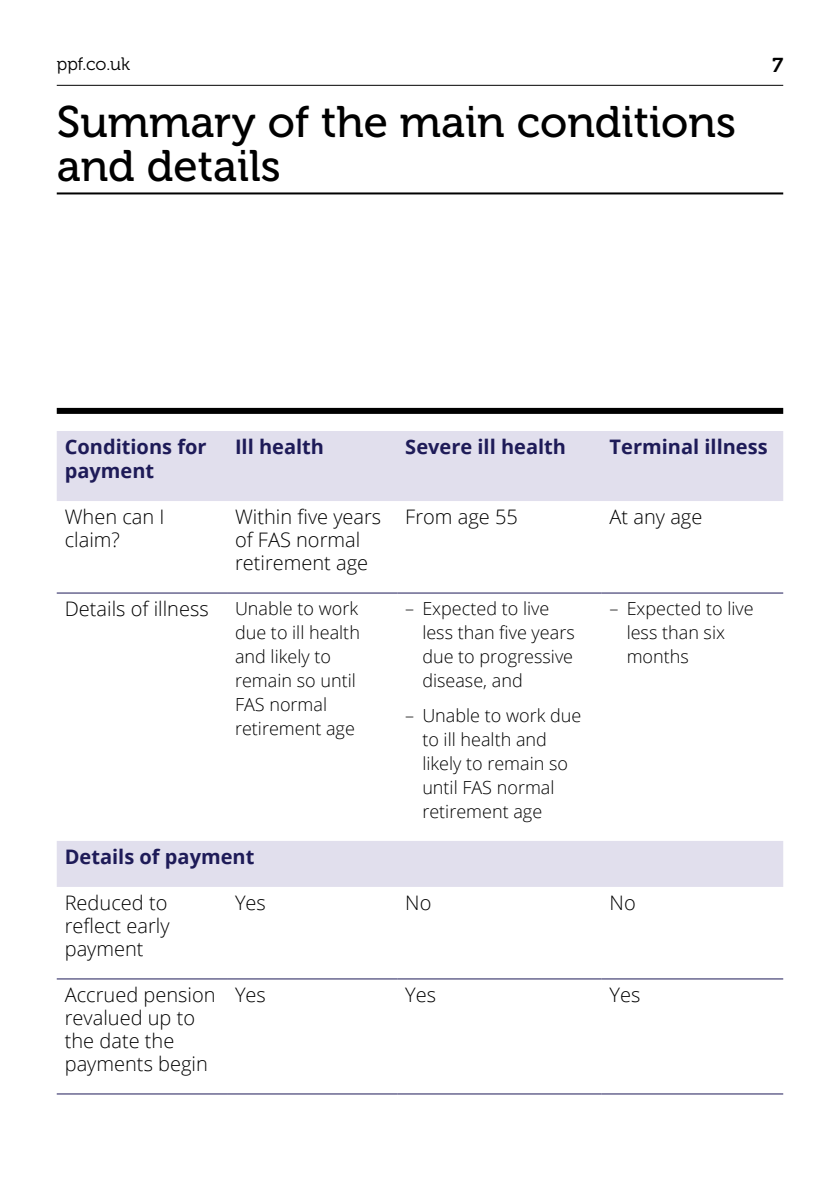
<style>
.page{position:relative;width:840px;height:1191px;background:#fff}
.page>*{position:absolute;margin:0;border:0;box-sizing:border-box;transform-origin:0 0}
.t1{font:44px/44px "Museo 500";color:#000}
.t2{font:300 20px/23px "Open Sans";color:#000}
.t3{font:700 20px/24px "Open Sans";color:#1e1b58}
.t4{font:20px "Museo 700";color:#000}
.t5{font:300 18px/24px "Open Sans";color:#000}
.t6{font:18px "Museo 300";color:#000}
</style>
<div class="page">
<hr style="left:57px;top:85px;width:725px;height:1px;background:#000">
<hr style="left:57px;top:192px;width:725px;height:2px;background:#000">
<div style="left:57px;top:408px;width:725px;height:6px;background:#000"></div>
<svg style="left:57px;top:431px;width:725px;height:456px"></svg>
<hr style="left:57px;top:592px;width:170px;height:1px;background:#1e1b58">
<hr style="left:227px;top:592px;width:170px;height:1px;background:#1e1b58">
<hr style="left:397px;top:592px;width:204px;height:1px;background:#1e1b58">
<hr style="left:601px;top:592px;width:181px;height:1px;background:#1e1b58">
<hr style="left:57px;top:978px;width:170px;height:1px;background:#1e1b58">
<hr style="left:227px;top:978px;width:170px;height:1px;background:#1e1b58">
<hr style="left:397px;top:978px;width:204px;height:1px;background:#1e1b58">
<hr style="left:601px;top:978px;width:181px;height:1px;background:#1e1b58">
<hr style="left:57px;top:1093px;width:170px;height:1px;background:#1e1b58">
<hr style="left:227px;top:1093px;width:170px;height:1px;background:#1e1b58">
<hr style="left:397px;top:1093px;width:204px;height:1px;background:#1e1b58">
<hr style="left:601px;top:1093px;width:181px;height:1px;background:#1e1b58">
<p class="t6" style="left:57px;top:54px;width:75px">ppf.co.uk</p>
<p class="t4" style="left:772px;top:54px;width:12px">7</p>
<h1 class="t1" style="left:57px;top:100px;width:680px">Summary of the main conditions and details</h1>
<p class="t3" style="left:65px;top:434px;width:143px">Conditions for payment</p>
<p class="t3" style="left:235px;top:434px;width:90px">Ill health</p>
<p class="t3" style="left:405px;top:434px;width:162px">Severe ill health</p>
<p class="t3" style="left:609px;top:434px;width:159px">Terminal illness</p>
<p class="t2" style="left:65px;top:505px;width:101px">When can I claim?</p>
<p class="t2" style="left:235px;top:505px;width:148px">Within five years of FAS normal retirement age</p>
<p class="t2" style="left:405px;top:505px;width:114px">From age 55</p>
<p class="t2" style="left:609px;top:505px;width:94px">At any age</p>
<p class="t2" style="left:65px;top:597px;width:145px">Details of illness</p>
<p class="t5" style="left:235px;top:596px;width:126px">Unable to work due to ill health and likely to remain so until<br>FAS normal retirement age</p>
<p class="t5" style="left:422px;top:596px;width:154px;text-indent:-17px">– Expected to live less than five years due to progressive disease, and</p>
<p class="t5" style="left:626px;top:595px;width:128px;text-indent:-17px">– Expected to live less than six months</p>
<p class="t5" style="left:422px;top:703px;width:160px;text-indent:-17px">– Unable to work due to ill health and likely to remain so until FAS normal retirement age</p>
<p class="t3" style="left:65px;top:844px;width:191px">Details of payment</p>
<p class="t2" style="left:65px;top:891px;width:106px;text-align:justify">Reduced to reflect early payment</p>
<p class="t2" style="left:235px;top:891px;width:32px">Yes</p>
<p class="t2" style="left:405px;top:891px;width:28px">No</p>
<p class="t2" style="left:609px;top:891px;width:28px">No</p>
<p class="t2" style="left:65px;top:983px;width:152px">Accrued pension revalued up to the date the payments begin</p>
<p class="t2" style="left:235px;top:983px;width:32px">Yes</p>
<p class="t2" style="left:405px;top:983px;width:32px">Yes</p>
<p class="t2" style="left:609px;top:983px;width:32px">Yes</p>
</div>
